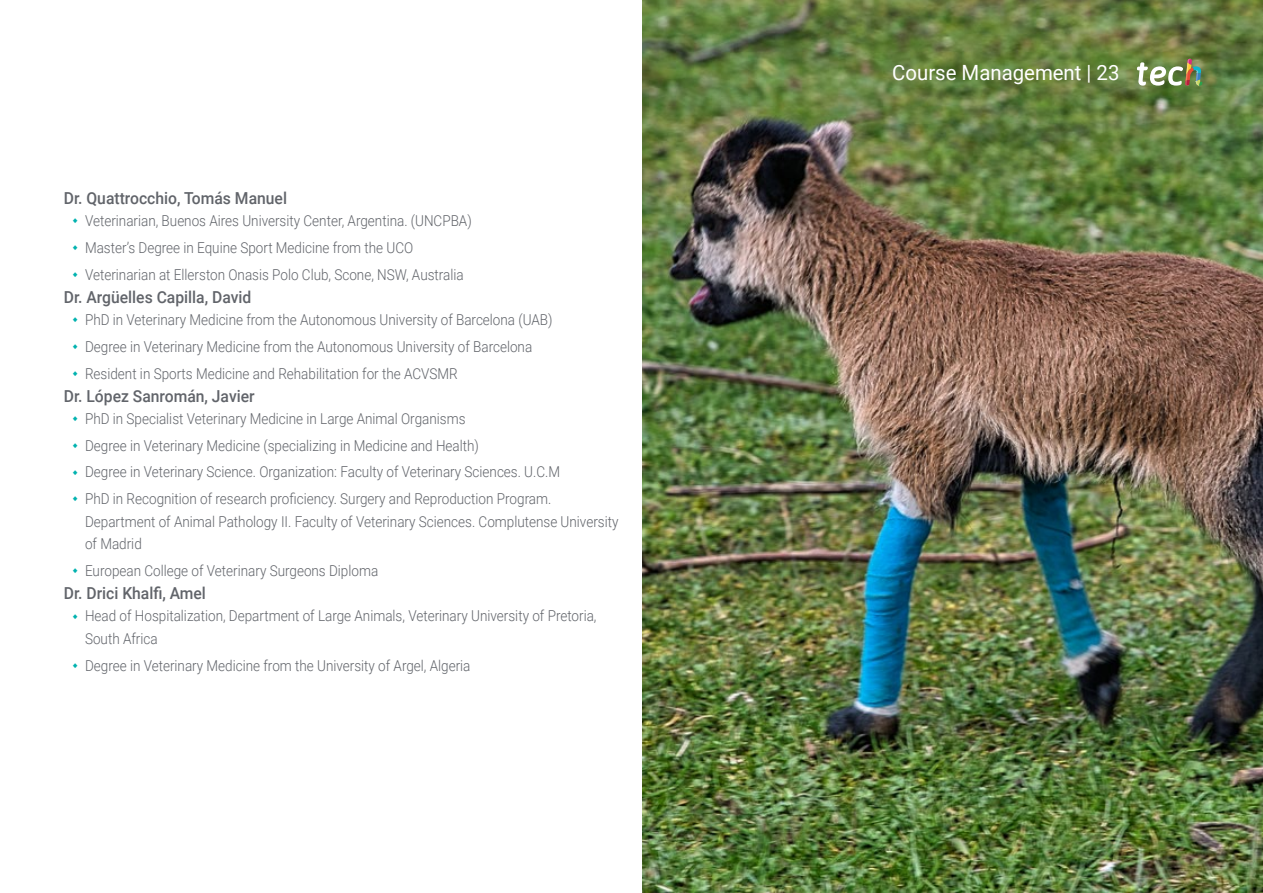
<style>
.page{position:relative;width:1263px;height:893px;background:#fff}
.page>*{position:absolute;margin:0;border:0;box-sizing:border-box;transform-origin:0 0}
.t1{font:21px "Roboto";color:#fff}
.t2{font:500 16.5px "Roboto";color:#61646a;scale:.95 1}
.t3{font:300 15px/26.7px "Roboto";color:#61646a;scale:.9 1}
</style>
<div class="page">
<img style="left:642px;top:0;width:621px;height:893px">
<svg style="left:1137px;top:59px;width:65px;height:27px"></svg>
<p class="t2" style="left:64px;top:186px;width:236px">Dr. Quattrocchio, Tomás Manuel</p>
<p class="t3" style="left:85px;top:207px;width:431px">Veterinarian, Buenos Aires University Center, Argentina. (UNCPBA)<br>Master’s Degree in Equine Sport Medicine from the UCO<br>Veterinarian at Ellerston Onasis Polo Club, Scone, NSW, Australia</p>
<p class="t2" style="left:64px;top:285px;width:199px">Dr. Argüelles Capilla, David</p>
<p class="t3" style="left:85px;top:306px;width:521px">PhD in Veterinary Medicine from the Autonomous University of Barcelona (UAB)<br>Degree in Veterinary Medicine from the Autonomous University of Barcelona<br>Resident in Sports Medicine and Rehabilitation for the ACVSMR</p>
<p class="t2" style="left:64px;top:384px;width:202px">Dr. López Sanromán, Javier</p>
<p class="t3" style="left:85px;top:405px;width:529px">PhD in Specialist Veterinary Medicine in Large Animal Organisms<br>Degree in Veterinary Medicine (specializing in Medicine and Health)<br>Degree in Veterinary Science. Organization: Faculty of Veterinary Sciences. U.C.M PhD in Recognition of research proficiency. Surgery and Reproduction Program.</p>
<p class="t3" style="left:85px;top:509px;width:594px;line-height:22.5px">Department of Animal Pathology II. Faculty of Veterinary Sciences. Complutense University of Madrid</p>
<p class="t3" style="left:85px;top:557px;width:327px">European College of Veterinary Surgeons Diploma</p>
<p class="t2" style="left:64px;top:581px;width:151px">Dr. Drici Khalfi, Amel</p>
<p class="t3" style="left:85px;top:604px;width:570px;line-height:22.5px">Head of Hospitalization, Department of Large Animals, Veterinary University of Pretoria,<br>South Africa</p>
<p class="t3" style="left:85px;top:651px;width:430px">Degree in Veterinary Medicine from the University of Argel, Algeria</p>
<h1 class="t1" style="left:892px;top:57px;width:229px">Course Management | 23</h1>
</div>
